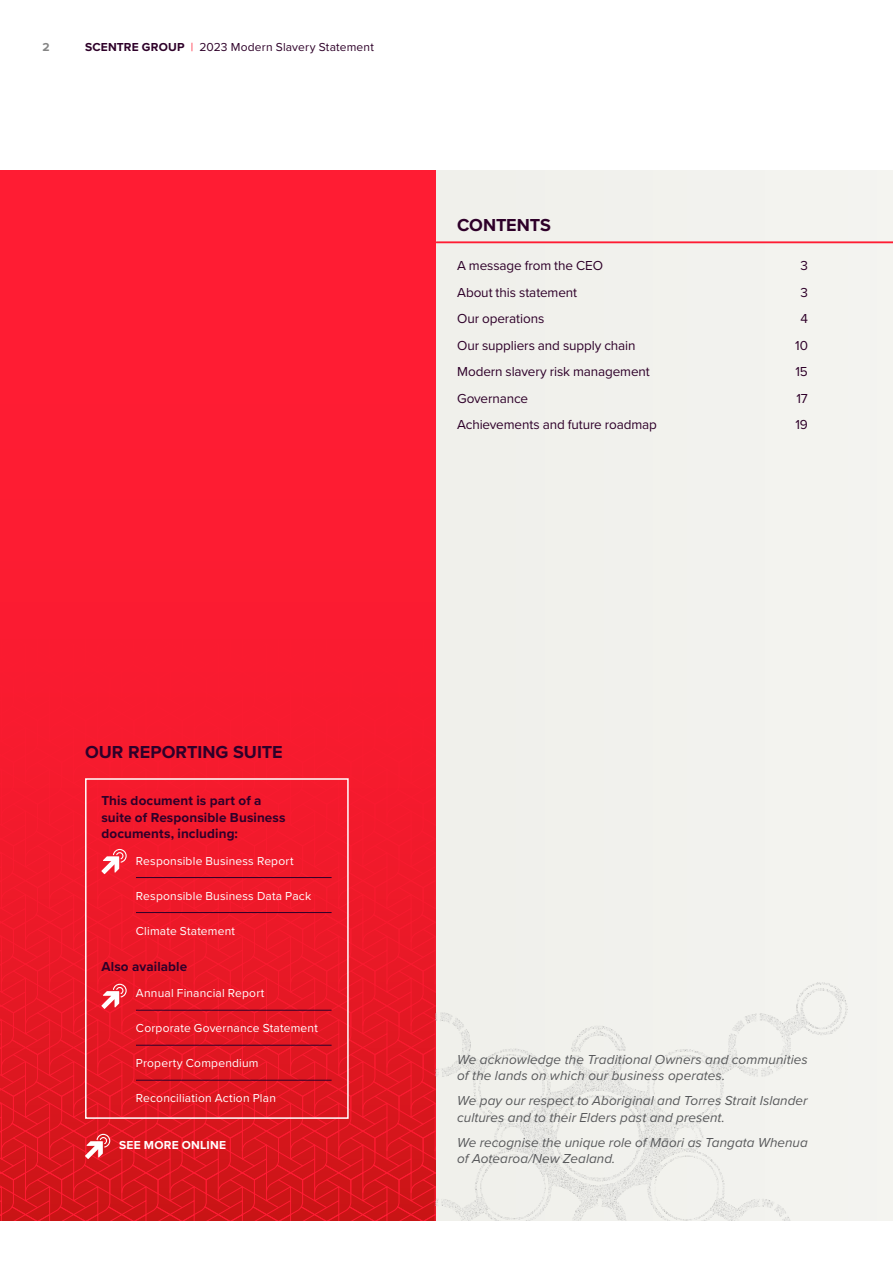
<style>
.page{position:relative;width:893px;height:1263px;background:#fff}
.page>*{position:absolute;margin:0;border:0;box-sizing:border-box;transform-origin:0 0}
._00_Highlight_12pt{font:700 18px "Proxima Nova";color:#2e0029}
.CAPS_Subheading_lvl_1{font:700 18px "Proxima Nova";letter-spacing:-.01em;color:#2e0029}
._05_Body{font:italic 13.5px/16.5px "Proxima Nova";letter-spacing:.005em;color:#58595b}
.Contents_lvl_1{font:13.5px "Proxima Nova";letter-spacing:-.01em;color:#2e0029}
.RS___Heading__Red{font:700 13.5px/16.5px "Proxima Nova";letter-spacing:.01em;color:#2e0029}
.RS___Documents{font:12px "Proxima Nova";letter-spacing:.015em;color:#fff}
.t1{font:12px "Proxima Nova";letter-spacing:.015em;color:#2e0029}
._12_See_more{font:700 12px "Proxima Nova";letter-spacing:.02em;color:#fff}
.t2{font:700 12px "Proxima Nova";color:#858585}
.s1{font-weight:700}
.s2{color:#ff1c33}
</style>
<div class="page">
<div style="left:436px;top:170px;width:457px;height:1050px;background:#f0f0eb"></div>
<div style="left:0;top:170px;width:436px;height:1050px;background:#fe1c32"></div>
<hr style="left:436px;top:242px;width:457px;height:1px;background:#ff1c33">
<img style="left:436px;top:983px;width:412px;height:237px">
<svg style="left:0;top:788px;width:436px;height:432px"></svg>
<div style="left:85px;top:778px;width:264px;height:341px;border:2px solid #fff"></div>
<p class="t2" style="left:43px;top:38px;width:9px">2</p>
<p class="t1" style="left:85px;top:38px;width:290px"><span class="s1">SCENTRE GROUP</span> <span class="s2">|</span> 2023 Modern Slavery Statement</p>
<p class="CAPS_Subheading_lvl_1" style="left:457px;top:211px;width:95px">CONTENTS</p>
<p class="Contents_lvl_1" style="left:457px;top:255px;width:147px">A message from the CEO</p>
<p class="Contents_lvl_1" style="left:800px;top:255px;width:9px">3</p>
<p class="Contents_lvl_1" style="left:457px;top:282px;width:122px">About this statement</p>
<p class="Contents_lvl_1" style="left:800px;top:282px;width:9px">3</p>
<p class="Contents_lvl_1" style="left:457px;top:308px;width:89px">Our operations</p>
<p class="Contents_lvl_1" style="left:800px;top:308px;width:9px">4</p>
<p class="Contents_lvl_1" style="left:457px;top:335px;width:180px">Our suppliers and supply chain</p>
<p class="Contents_lvl_1" style="left:795px;top:335px;width:14px">10</p>
<p class="Contents_lvl_1" style="left:457px;top:361px;width:194px">Modern slavery risk management</p>
<p class="Contents_lvl_1" style="left:795px;top:361px;width:14px">15</p>
<p class="Contents_lvl_1" style="left:457px;top:388px;width:72px">Governance</p>
<p class="Contents_lvl_1" style="left:797px;top:388px;width:13px">17</p>
<p class="Contents_lvl_1" style="left:457px;top:414px;width:201px">Achievements and future roadmap</p>
<p class="Contents_lvl_1" style="left:795px;top:414px;width:14px">19</p>
<p class="_00_Highlight_12pt" style="left:85px;top:739px;width:199px">OUR REPORTING SUITE</p>
<p class="RS___Heading__Red" style="left:101px;top:792px;width:186px">This document is part of a suite of Responsible Business documents, including:</p>
<p class="RS___Documents" style="left:136px;top:852px;width:159px">Responsible Business Report</p>
<p class="RS___Documents" style="left:136px;top:887px;width:177px">Responsible Business Data Pack</p>
<p class="RS___Documents" style="left:136px;top:922px;width:101px">Climate Statement</p>
<p class="RS___Heading__Red" style="left:101px;top:958px;width:87px">Also available</p>
<p class="RS___Documents" style="left:136px;top:984px;width:130px">Annual Financial Report</p>
<p class="RS___Documents" style="left:136px;top:1019px;width:183px">Corporate Governance Statement</p>
<p class="RS___Documents" style="left:136px;top:1054px;width:124px">Property Compendium</p>
<p class="RS___Documents" style="left:136px;top:1089px;width:141px">Reconciliation Action Plan</p>
<p class="_12_See_more" style="left:119px;top:1136px;width:108px">SEE MORE ONLINE</p>
<p class="_05_Body" style="left:457px;top:1050px;width:352px">We acknowledge the Traditional Owners and communities of the lands on which our business operates.</p>
<p class="_05_Body" style="left:457px;top:1092px;width:352px">We pay our respect to Aboriginal and Torres Strait Islander cultures and to their Elders past and present.</p>
<p class="_05_Body" style="left:457px;top:1133px;width:352px">We recognise the unique role of Māori as Tangata Whenua of Aotearoa/New Zealand.</p>
</div>
